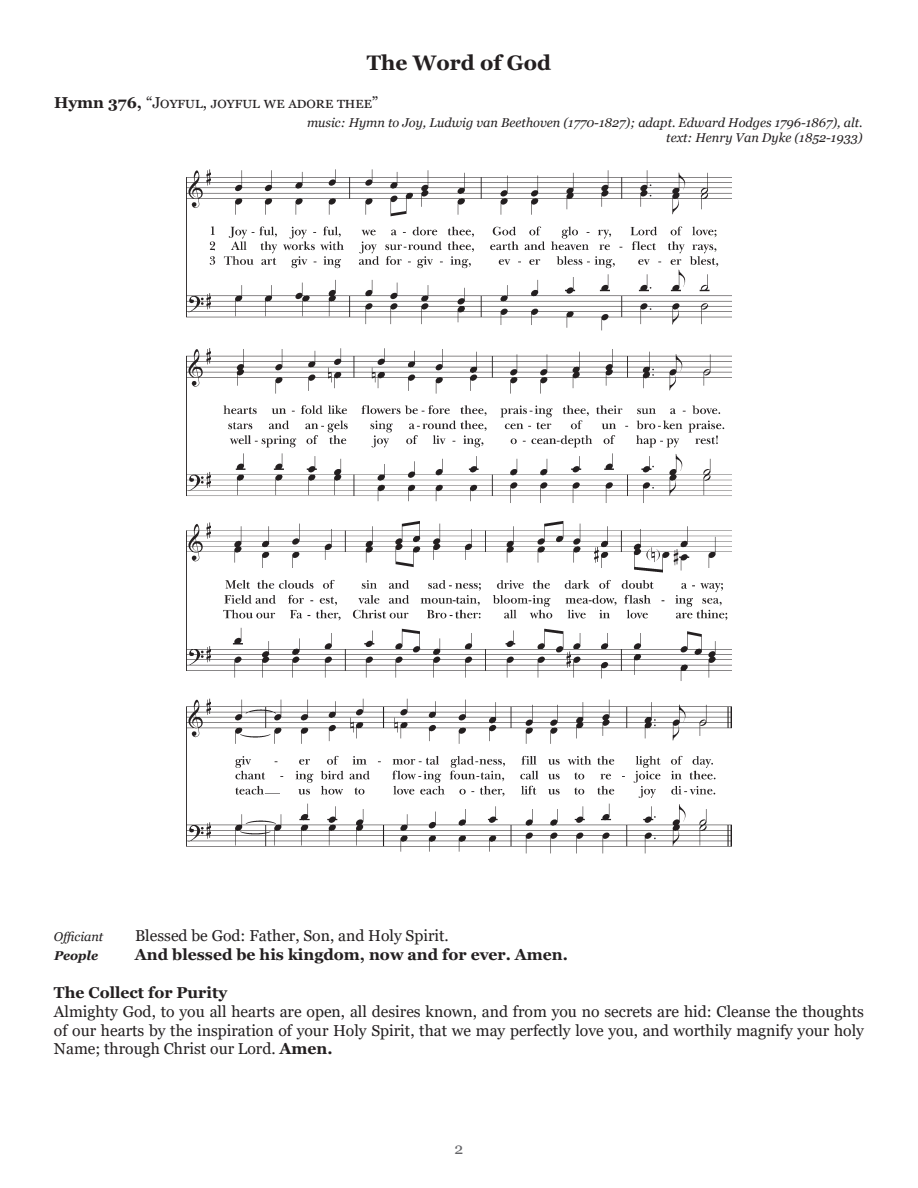
<style>
.page{position:relative;width:918px;height:1188px;background:#fff}
.page>*{position:absolute;margin:0;border:0;box-sizing:border-box;transform-origin:0 0}
.t1{font:700 21px "Georgia";color:#231f20}
.t2{font:15.75px/18.9px "Georgia";color:#231f20;text-align:justify}
.t3{font:700 15.75px "Georgia";color:#231f20}
.t4{font:15.75px "Georgia";letter-spacing:.045em;color:#231f20}
.t5{font:15.75px "Georgia";color:#636366}
.t6{font:italic 12.75px/15.3px "Georgia";color:#231f20;text-align:right}
.t7{font:italic 700 12.75px "Georgia";color:#231f20}
.s1{font-weight:700}
</style>
<div class="page">
<img style="left:186px;top:169px;width:546px;height:685px">
<h1 class="t1" style="left:367px;top:49px;width:186px">The Word of God</h1>
<p class="t4" style="left:54px;top:93px;width:326px"><span class="s1">Hymn 376,</span> “Joyful, joyful we adore thee”</p>
<p class="t6" style="left:307px;top:115px;width:557px">music: Hymn to Joy, Ludwig van Beethoven (1770-1827); adapt. Edward Hodges 1796-1867), alt. text: Henry Van Dyke (1852-1933)</p>
<p class="t6" style="left:54px;top:929px;width:51px">Officiant</p>
<p class="t2" style="left:135px;top:927px;width:315px">Blessed be God: Father, Son, and Holy Spirit.</p>
<p class="t7" style="left:54px;top:947px;width:46px">People</p>
<p class="t3" style="left:135px;top:944px;width:434px">And blessed be his kingdom, now and for ever. Amen.</p>
<p class="t3" style="left:54px;top:982px;width:175px">The Collect for Purity</p>
<p class="t2" style="left:54px;top:1002px;width:811px">Almighty God, to you all hearts are open, all desires known, and from you no secrets are hid: Cleanse the thoughts of our hearts by the inspiration of your Holy Spirit, that we may perfectly love you, and worthily magnify your holy Name; through Christ our Lord. <span class="s1">Amen.</span></p>
<p class="t5" style="left:455px;top:1139px;width:10px">2</p>
</div>
